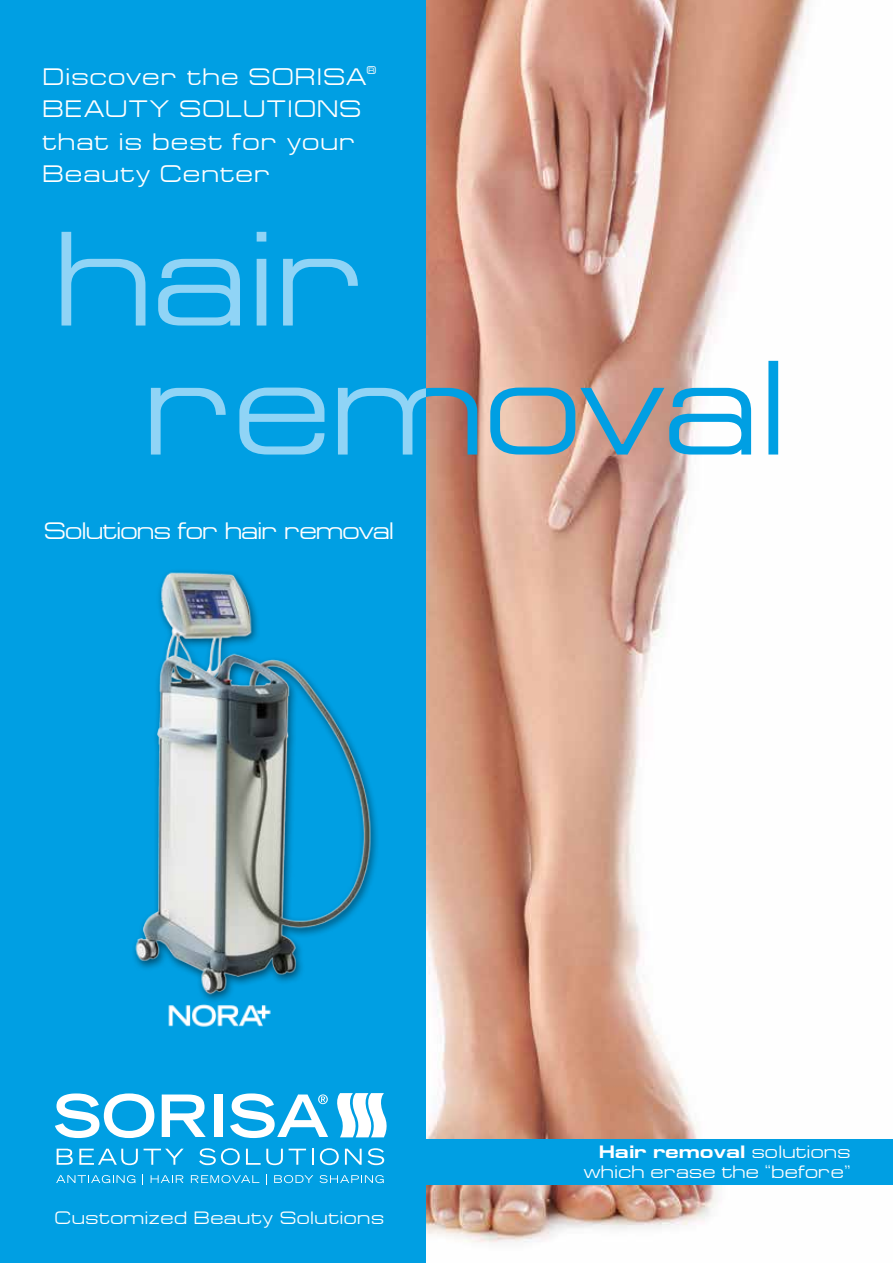
<style>
.page{position:relative;width:893px;height:1263px;background:#fff}
.page>*{position:absolute;margin:0;border:0;box-sizing:border-box;transform-origin:0 0}
.t1{font:24px/32.4px "Europe Ext";letter-spacing:.04em;color:#fff}
.t2{font:24px "Europe Ext";letter-spacing:-.04em;color:#fff}
.t3{font:18px/19.5px "Europe Ext";letter-spacing:.015em;color:#fff;text-align:right}
.s1{font-weight:700}
</style>
<div class="page">
<img style="left:426px;top:0;width:467px;height:1243px">
<div style="left:0;top:0;width:426px;height:1263px;background:#009fe3"></div>
<div style="left:402px;top:1139px;width:491px;height:45px;background:#009fe3"></div>
<img style="left:133px;top:571px;width:243px;height:430px">
<svg style="left:62px;top:232px;width:296px;height:93px"></svg>
<svg style="left:151px;top:361px;width:627px;height:93px"></svg>
<svg style="left:56px;top:1175px;width:79px;height:8px"></svg>
<svg style="left:151px;top:1175px;width:32px;height:8px"></svg>
<svg style="left:191px;top:1175px;width:68px;height:8px"></svg>
<svg style="left:274px;top:1175px;width:39px;height:8px"></svg>
<svg style="left:320px;top:1175px;width:64px;height:8px"></svg>
<svg style="left:55px;top:1093px;width:99px;height:45px"></svg>
<svg style="left:162px;top:1094px;width:44px;height:43px"></svg>
<div style="left:214px;top:1094px;width:8px;height:43px;background:#fff"></div>
<svg style="left:57px;top:1149px;width:16px;height:16px"></svg>
<svg style="left:79px;top:1149px;width:59px;height:16px"></svg>
<svg style="left:144px;top:1149px;width:40px;height:16px"></svg>
<svg style="left:199px;top:1148px;width:41px;height:17px"></svg>
<svg style="left:246px;top:1149px;width:37px;height:16px"></svg>
<svg style="left:289px;top:1149px;width:17px;height:16px"></svg>
<svg style="left:312px;top:1149px;width:2px;height:16px"></svg>
<svg style="left:320px;top:1148px;width:19px;height:17px"></svg>
<svg style="left:345px;top:1149px;width:17px;height:16px"></svg>
<svg style="left:368px;top:1148px;width:16px;height:17px"></svg>
<svg style="left:230px;top:1093px;width:157px;height:45px"></svg>
<img style="left:168px;top:1004px;width:103px;height:23px">
<h1 class="t1" style="left:43px;top:60px;width:335px">Discover the SORISA<sup>®<br></sup>BEAUTY SOLUTIONS that is best for your<br>Beauty Center</h1>
<h1 class="t2" style="left:44px;top:518px;width:352px">Solutions for hair removal</h1>
<p class="t3" style="left:55px;top:1208px;width:331px">Customized Beauty Solutions</p>
<p class="t3" style="left:584px;top:1142px;width:268px"><span class="s1">Hair removal</span> solutions which erase the “before”</p>
</div>
